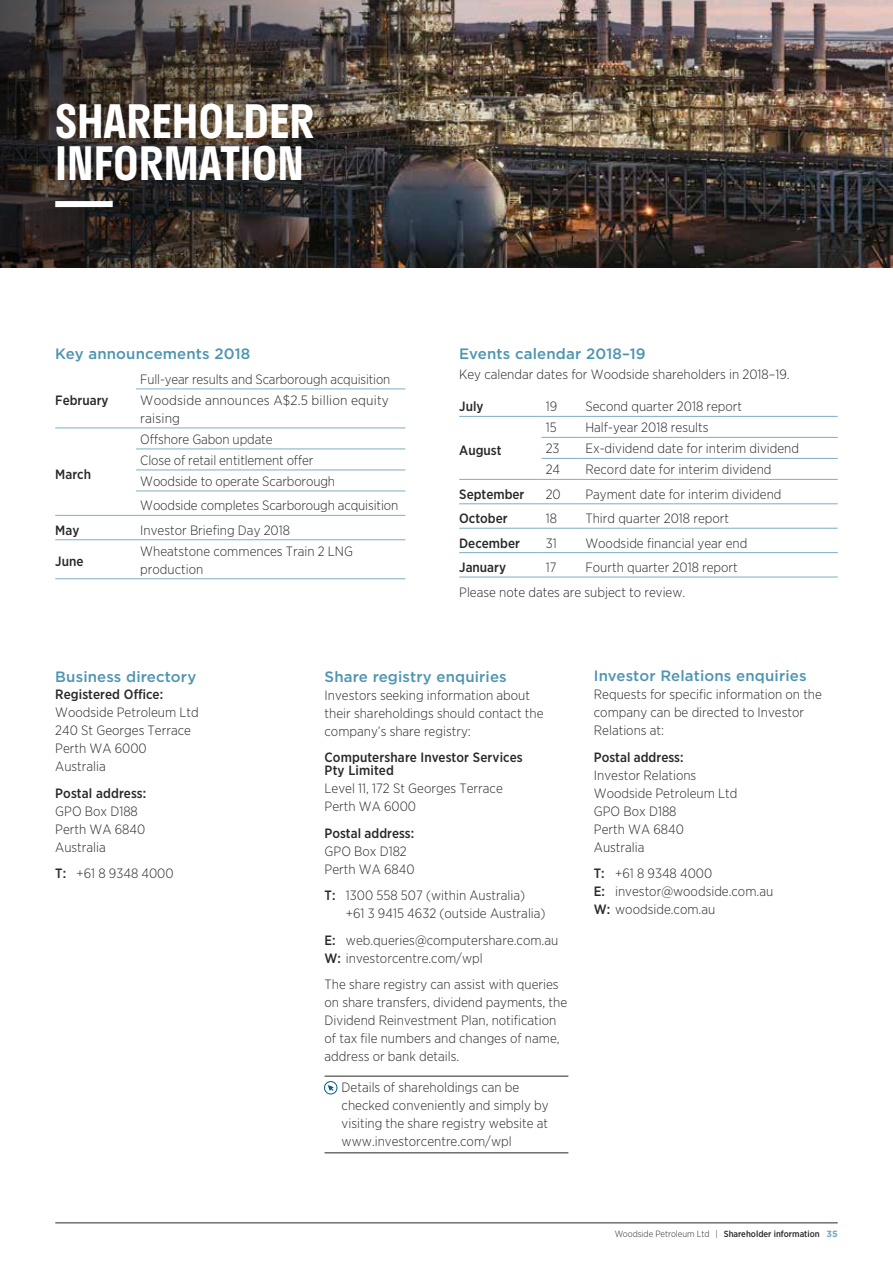
<style>
.page{position:relative;width:893px;height:1263px;background:#fff}
.page>*{position:absolute;margin:0;border:0;box-sizing:border-box;transform-origin:0 0}
.t1{font:600 45px/42px "Stratos";color:#fff}
.t2{font:500 15px "Gotham HTF";letter-spacing:.01em;color:#4d94b0}
.t3{font:300 13.5px/18px "Gotham Narrow";color:#292829}
.t4{font:500 13.5px/13.5px "Gotham Narrow";color:#292829}
.t5{font:500 9px "Gotham Narrow";color:#292829}
.s1{font-weight:500}
.s2{font-weight:300}
.s3{font-family:"Gotham HTF";font-weight:700;color:#6faac4}
</style>
<div class="page">
<hr style="left:55px;top:1222px;width:783px;height:1px;background:#292829">
<hr style="left:136px;top:389px;width:269px;height:1px;background:#7daec4">
<hr style="left:136px;top:428px;width:269px;height:1px;background:#7daec4">
<hr style="left:136px;top:449px;width:269px;height:1px;background:#7daec4">
<hr style="left:136px;top:470px;width:269px;height:1px;background:#7daec4">
<hr style="left:136px;top:491px;width:269px;height:1px;background:#7daec4">
<hr style="left:136px;top:515px;width:269px;height:1px;background:#7daec4">
<hr style="left:55px;top:539px;width:81px;height:1px;background:#7daec4">
<hr style="left:55px;top:578px;width:81px;height:1px;background:#7daec4">
<hr style="left:136px;top:539px;width:269px;height:1px;background:#7daec4">
<hr style="left:136px;top:578px;width:269px;height:1px;background:#7daec4">
<hr style="left:55px;top:428px;width:81px;height:1px;background:#7daec4">
<hr style="left:55px;top:515px;width:81px;height:1px;background:#7daec4">
<hr style="left:541px;top:416px;width:40px;height:1px;background:#7daec4">
<hr style="left:581px;top:416px;width:257px;height:1px;background:#7daec4">
<hr style="left:541px;top:437px;width:40px;height:1px;background:#7daec4">
<hr style="left:581px;top:437px;width:257px;height:1px;background:#7daec4">
<hr style="left:541px;top:528px;width:40px;height:1px;background:#7daec4">
<hr style="left:581px;top:528px;width:257px;height:1px;background:#7daec4">
<hr style="left:541px;top:552px;width:40px;height:1px;background:#7daec4">
<hr style="left:581px;top:552px;width:257px;height:1px;background:#7daec4">
<hr style="left:541px;top:577px;width:40px;height:1px;background:#7daec4">
<hr style="left:581px;top:577px;width:257px;height:1px;background:#7daec4">
<hr style="left:541px;top:458px;width:40px;height:1px;background:#7daec4">
<hr style="left:581px;top:458px;width:257px;height:1px;background:#7daec4">
<hr style="left:541px;top:479px;width:40px;height:1px;background:#7daec4">
<hr style="left:581px;top:479px;width:257px;height:1px;background:#7daec4">
<hr style="left:459px;top:503px;width:82px;height:1px;background:#7daec4">
<hr style="left:541px;top:503px;width:40px;height:1px;background:#7daec4">
<hr style="left:581px;top:503px;width:257px;height:1px;background:#7daec4">
<hr style="left:459px;top:416px;width:82px;height:1px;background:#7daec4">
<hr style="left:459px;top:479px;width:82px;height:1px;background:#7daec4">
<hr style="left:459px;top:528px;width:82px;height:1px;background:#7daec4">
<hr style="left:459px;top:552px;width:82px;height:1px;background:#7daec4">
<hr style="left:459px;top:577px;width:82px;height:1px;background:#7daec4">
<img style="left:873px;top:0;width:20px;height:267px">
<img style="left:0;top:0;width:873px;height:268px">
<div style="left:55px;top:201px;width:58px;height:6px;background:#fff"></div>
<hr style="left:325px;top:1076px;width:243px;height:1px;background:#292829">
<hr style="left:325px;top:1152px;width:243px;height:1px;background:#292829">
<div style="left:324px;top:1081px;width:13px;height:13px;border:1px solid #006180;border-radius:50%"></div>
<svg style="left:328px;top:1085px;width:6px;height:6px"></svg>
<h1 class="t1" style="left:55px;top:99px;width:261px">SHAREHOLDER<br>INFORMATION</h1>
<p class="t2" style="left:55px;top:346px;width:197px">Key announcements 2018</p>
<p class="t4" style="left:55px;top:393px;width:55px">February</p>
<p class="t3" style="left:140px;top:368px;width:252px;line-height:21px">Full-year results and Scarborough acquisition<br>Woodside announces A$2.5 billion equity</p>
<p class="t3" style="left:140px;top:409px;width:41px">raising</p>
<p class="t4" style="left:55px;top:467px;width:37px">March</p>
<p class="t3" style="left:140px;top:428px;width:196px;line-height:21px">Offshore Gabon update<br>Close of retail entitlement offer<br>Woodside to operate Scarborough</p>
<p class="t3" style="left:140px;top:496px;width:259px">Woodside completes Scarborough acquisition</p>
<p class="t4" style="left:55px;top:523px;width:26px">May</p>
<p class="t3" style="left:140px;top:521px;width:151px">Investor Briefing Day 2018</p>
<p class="t4" style="left:55px;top:555px;width:30px">June</p>
<p class="t3" style="left:140px;top:542px;width:214px">Wheatstone commences Train 2 LNG production</p>
<p class="t2" style="left:459px;top:346px;width:188px">Events calendar 2018–19</p>
<p class="t3" style="left:459px;top:365px;width:332px">Key calendar dates for Woodside shareholders in 2018–19.</p>
<p class="t4" style="left:459px;top:400px;width:26px">July</p>
<p class="t3" style="left:546px;top:397px;width:13px">19</p>
<p class="t3" style="left:585px;top:397px;width:158px">Second quarter 2018 report</p>
<p class="t4" style="left:459px;top:443px;width:44px">August</p>
<p class="t3" style="left:546px;top:418px;width:13px">15</p>
<p class="t3" style="left:585px;top:418px;width:125px">Half-year 2018 results</p>
<p class="t3" style="left:546px;top:439px;width:15px">23</p>
<p class="t3" style="left:585px;top:439px;width:215px">Ex-dividend date for interim dividend</p>
<p class="t3" style="left:546px;top:460px;width:16px">24</p>
<p class="t3" style="left:585px;top:460px;width:188px">Record date for interim dividend</p>
<p class="t4" style="left:459px;top:487px;width:67px">September</p>
<p class="t3" style="left:546px;top:485px;width:17px">20</p>
<p class="t3" style="left:585px;top:485px;width:198px">Payment date for interim dividend</p>
<p class="t4" style="left:459px;top:511px;width:50px">October</p>
<p class="t3" style="left:546px;top:509px;width:13px">18</p>
<p class="t3" style="left:585px;top:509px;width:145px">Third quarter 2018 report</p>
<p class="t4" style="left:459px;top:536px;width:62px">December</p>
<p class="t3" style="left:546px;top:533px;width:12px">31</p>
<p class="t3" style="left:585px;top:533px;width:163px">Woodside financial year end</p>
<p class="t4" style="left:459px;top:560px;width:48px">January</p>
<p class="t3" style="left:546px;top:558px;width:12px">17</p>
<p class="t3" style="left:459px;top:554px;width:280px;line-height:24.6px;text-indent:126px">Fourth quarter 2018 report<br>Please note dates are subject to review.</p>
<p class="t2" style="left:55px;top:668px;width:142px">Business directory</p>
<p class="t4" style="left:55px;top:688px;width:109px">Registered Office:</p>
<p class="t3" style="left:55px;top:703px;width:145px">Woodside Petroleum Ltd<br>240 St Georges Terrace<br>Perth WA 6000<br>Australia</p>
<p class="t4" style="left:55px;top:786px;width:93px">Postal address:</p>
<p class="t3" style="left:55px;top:802px;width:92px">GPO Box D188<br>Perth WA 6840<br>Australia</p>
<p class="t3" style="left:55px;top:864px;width:120px"><span class="s1">T:</span> +61 8 9348 4000</p>
<p class="t2" style="left:325px;top:668px;width:184px">Share registry enquiries</p>
<p class="t3" style="left:325px;top:686px;width:220px">Investors seeking information about their shareholdings should contact the company’s share registry:</p>
<p class="t4" style="left:325px;top:750px;width:200px">Computershare Investor Services<br>Pty Limited</p>
<p class="t3" style="left:325px;top:779px;width:180px">Level 11, 172 St Georges Terrace<br>Perth WA 6000</p>
<p class="t4" style="left:325px;top:826px;width:91px">Postal address:</p>
<p class="t3" style="left:325px;top:842px;width:92px">GPO Box D182<br>Perth WA 6840</p>
<p class="t3" style="left:346px;top:886px;width:201px;text-indent:-21px"><span class="s1">T:</span> 1300 558 507 (within Australia) +61 3 9415 4632 (outside Australia)</p>
<p class="t3" style="left:325px;top:931px;width:235px"><span class="s1">E:</span> web.queries@computershare.com.au<br><span class="s1">W:</span> investorcentre.com/wpl</p>
<p class="t3" style="left:325px;top:975px;width:244px">The share registry can assist with queries on share transfers, dividend payments, the Dividend Reinvestment Plan, notification of tax file numbers and changes of name, address or bank details.</p>
<p class="t3" style="left:342px;top:1078px;width:209px">Details of shareholdings can be checked conveniently and simply by visiting the share registry website at www.investorcentre.com/wpl</p>
<p class="t2" style="left:594px;top:668px;width:214px">Investor Relations enquiries</p>
<p class="t3" style="left:594px;top:685px;width:230px">Requests for specific information on the company can be directed to Investor<br>Relations at:</p>
<p class="t4" style="left:594px;top:750px;width:91px">Postal address:</p>
<p class="t3" style="left:594px;top:766px;width:145px">Investor Relations<br>Woodside Petroleum Ltd<br>GPO Box D188<br>Perth WA 6840<br>Australia</p>
<p class="t3" style="left:594px;top:864px;width:181px"><span class="s1">T:</span> +61 8 9348 4000<br><span class="s1">E:</span> investor@woodside.com.au<br><span class="s1">W:</span> woodside.com.au</p>
<p class="t5" style="left:615px;top:1228px;width:224px"><span class="s2">Woodside Petroleum Ltd |</span> Shareholder information <span class="s3">35</span></p>
</div>
